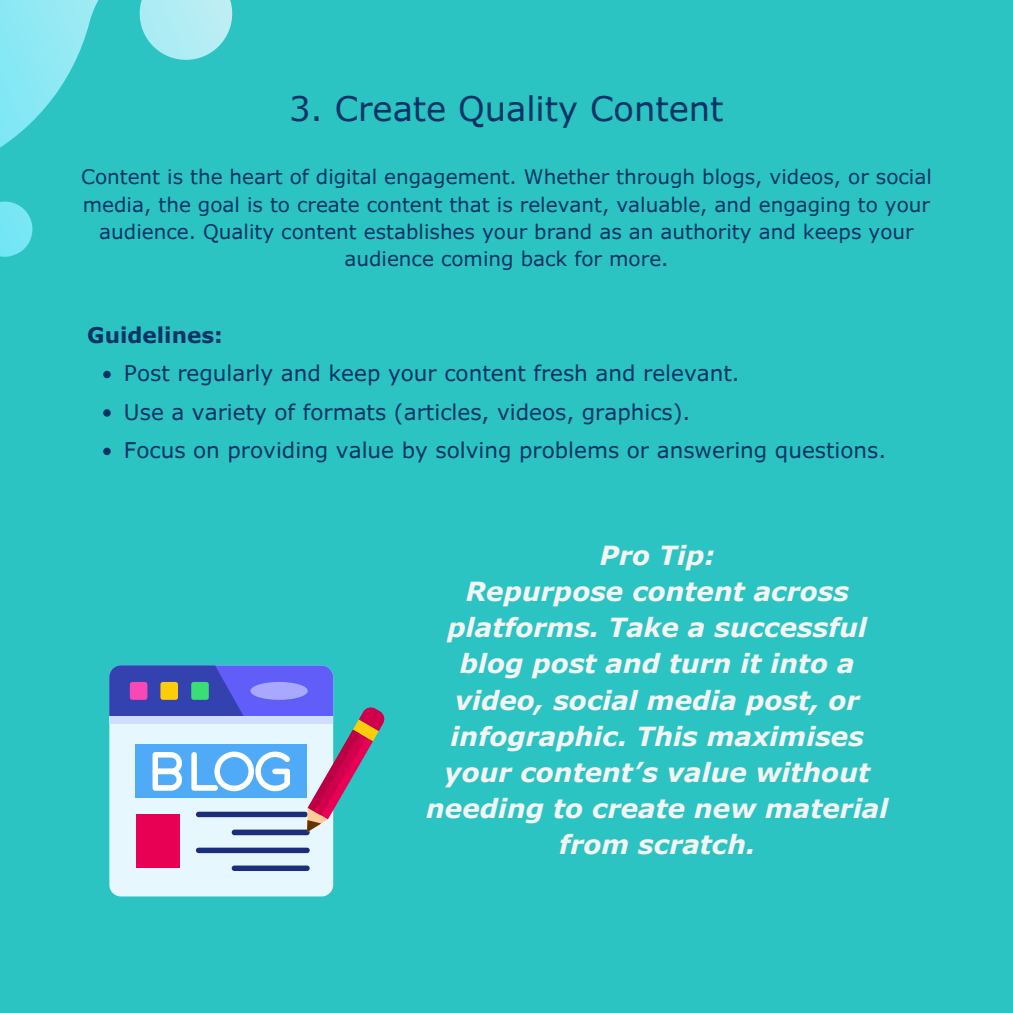
<style>
.page{position:relative;width:1013px;height:1013px;background:#fff}
.page>*{position:absolute;margin:0;border:0;box-sizing:border-box;transform-origin:0 0}
.t1{font:33.75px "Verdana Pro";color:#003365}
.t2{font:italic 700 26.25px/36.1px "Verdana Pro";color:#f4f4f4;text-align:center}
.t3{font:21.62px "Verdana Pro";color:#003365}
.t4{font:700 21.62px "Verdana Pro";color:#003365}
.t5{font:20px/27.2px "Verdana Pro";color:#003365;text-align:center}
</style>
<div class="page">
<div style="left:0;top:0;width:1012px;height:1012px;background:#2cc4c3"></div>
<svg style="left:0;top:0;width:109px;height:417px"></svg>
<svg style="left:139px;top:0;width:94px;height:60px"></svg>
<svg style="left:0;top:193px;width:41px;height:72px"></svg>
<svg style="left:103px;top:371px;width:8px;height:7px"></svg>
<svg style="left:103px;top:409px;width:8px;height:7px"></svg>
<svg style="left:103px;top:447px;width:8px;height:8px"></svg>
<div style="left:109px;top:665px;width:224px;height:231px;background:#e6f7fe;border-radius:12px"></div>
<div style="left:136px;top:814px;width:43px;height:54px;background:#e80054"></div>
<div style="left:232px;top:829px;width:78px;height:6px;background:#1c2e7a;border-radius:3px"></div>
<div style="left:196px;top:847px;width:114px;height:6px;background:#1c2e7a;border-radius:3px"></div>
<div style="left:232px;top:865px;width:78px;height:6px;background:#1c2e7a;border-radius:3px"></div>
<svg style="left:109px;top:665px;width:276px;height:167px"></svg>
<p class="t1" style="left:289px;top:87px;width:436px">3. Create Quality Content</p>
<p class="t5" style="left:81px;top:163px;width:852px">Content is the heart of digital engagement. Whether through blogs, videos, or social media, the goal is to create content that is relevant, valuable, and engaging to your audience. Quality content establishes your brand as an authority and keeps your audience coming back for more.</p>
<p class="t4" style="left:87px;top:321px;width:137px">Guidelines:</p>
<h1 class="t3" style="left:124px;top:359px;width:617px">Post regularly and keep your content fresh and relevant.</h1>
<p class="t3" style="left:124px;top:398px;width:568px">Use a variety of formats (articles, videos, graphics).</p>
<h3 class="t3" style="left:124px;top:436px;width:763px">Focus on providing value by solving problems or answering questions.</h3>
<p class="t2" style="left:426px;top:536px;width:464px">Pro Tip:<br>Repurpose content across platforms. Take a successful blog post and turn it into a video, social media post, or infographic. This maximises your content’s value without needing to create new material from scratch.</p>
</div>
